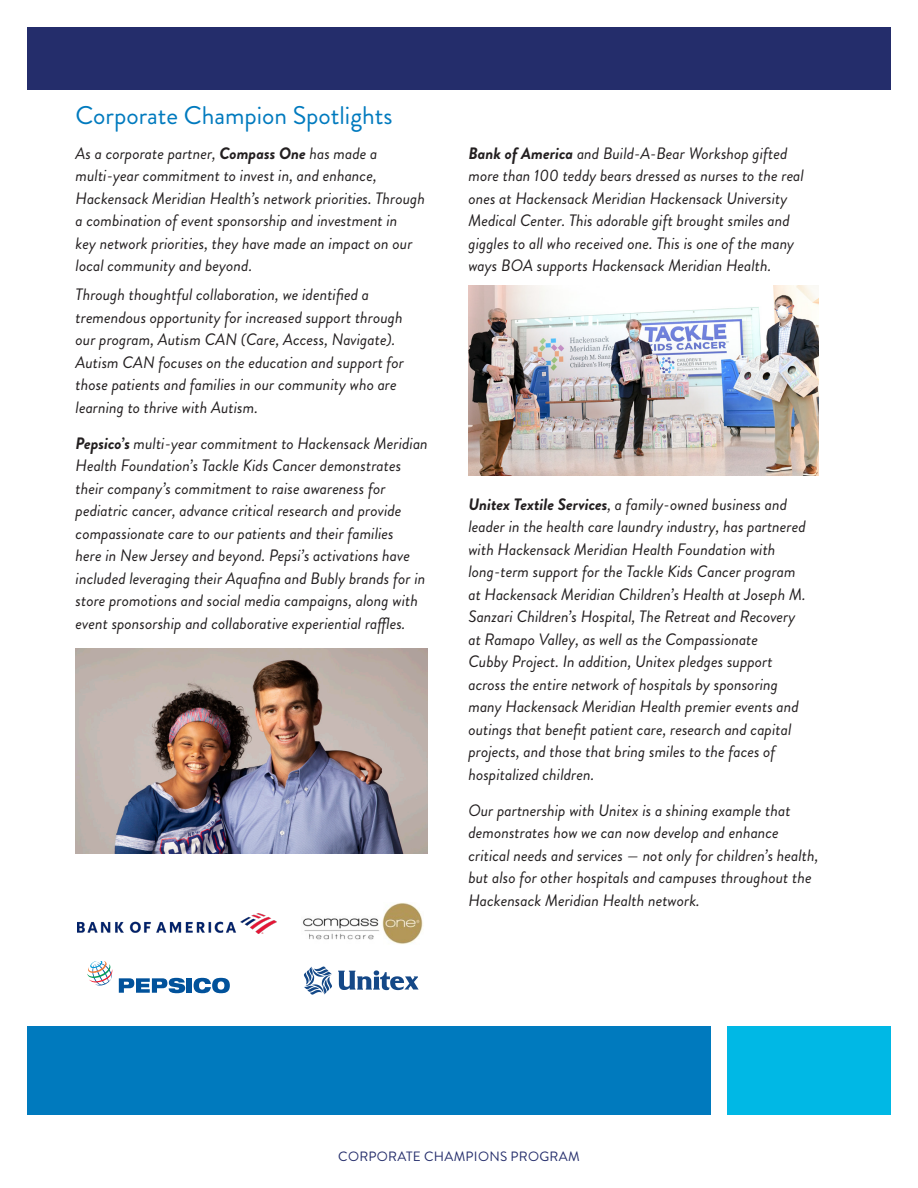
<style>
.page{position:relative;width:918px;height:1188px;background:#fff}
.page>*{position:absolute;margin:0;border:0;box-sizing:border-box;transform-origin:0 0}
.t1{font:25.5px "Brandon Grotesque";color:#007abe}
.t2{font:italic 16.5px/22.5px "Brandon Grotesque";color:#231f20}
.t3{font:13.5px "Brandon Grotesque";letter-spacing:.02em;color:#242d6b}
.s1{font-weight:700}
</style>
<div class="page">
<div style="left:27px;top:27px;width:864px;height:63px;background:#242d6b"></div>
<div style="left:728px;top:1026px;width:163px;height:89px;background:#00b8e5"></div>
<div style="left:27px;top:1026px;width:684px;height:89px;background:#007abe"></div>
<img style="left:76px;top:648px;width:352px;height:205px">
<img style="left:469px;top:285px;width:350px;height:191px">
<img style="left:302px;top:903px;width:121px;height:41px">
<svg style="left:338px;top:970px;width:81px;height:20px"></svg>
<svg style="left:304px;top:967px;width:28px;height:28px"></svg>
<img style="left:78px;top:914px;width:198px;height:20px">
<svg style="left:119px;top:978px;width:66px;height:15px"></svg>
<div style="left:187px;top:978px;width:5px;height:15px;background:#01529b"></div>
<svg style="left:194px;top:978px;width:36px;height:15px"></svg>
<svg style="left:87px;top:961px;width:25px;height:24px"></svg>
<p class="t1" style="left:76px;top:97px;width:318px">Corporate Champion Spotlights</p>
<p class="t2" style="left:76px;top:142px;width:351px">As a corporate partner, <span class="s1">Compass One</span> has made a multi-year commitment to invest in, and enhance, Hackensack Meridian Health’s network priorities. Through a combination of event sponsorship and investment in<br>key network priorities, they have made an impact on our local community and beyond.</p>
<p class="t2" style="left:76px;top:284px;width:330px">Through thoughtful collaboration, we identified a tremendous opportunity for increased support through our program, Autism CAN (Care, Access, Navigate).<br>Autism CAN focuses on the education and support for those patients and families in our community who are learning to thrive with Autism.</p>
<p class="t2" style="left:76px;top:432px;width:354px"><span class="s1">Pepsico’s</span> multi-year commitment to Hackensack Meridian Health Foundation’s Tackle Kids Cancer demonstrates their company’s commitment to raise awareness for pediatric cancer, advance critical research and provide compassionate care to our patients and their families<br>here in New Jersey and beyond. Pepsi’s activations have included leveraging their Aquafina and Bubly brands for in store promotions and social media campaigns, along with event sponsorship and collaborative experiential raffles.</p>
<p class="t2" style="left:468px;top:142px;width:337px"><span class="s1">Bank of America</span> and Build-A-Bear Workshop gifted more than 100 teddy bears dressed as nurses to the real ones at Hackensack Meridian Hackensack University Medical Center. This adorable gift brought smiles and giggles to all who received one. This is one of the many ways BOA supports Hackensack Meridian Health.</p>
<p class="t2" style="left:468px;top:493px;width:339px"><span class="s1">Unitex Textile Services</span>, a family-owned business and leader in the health care laundry industry, has partnered with Hackensack Meridian Health Foundation with long-term support for the Tackle Kids Cancer program at Hackensack Meridian Children’s Health at Joseph M.<br>Sanzari Children’s Hospital, The Retreat and Recovery at Ramapo Valley, as well as the Compassionate<br>Cubby Project. In addition, Unitex pledges support across the entire network of hospitals by sponsoring many Hackensack Meridian Health premier events and outings that benefit patient care, research and capital projects, and those that bring smiles to the faces of hospitalized children.</p>
<p class="t2" style="left:468px;top:799px;width:352px">Our partnership with Unitex is a shining example that demonstrates how we can now develop and enhance critical needs and services — not only for children’s health, but also for other hospitals and campuses throughout the Hackensack Meridian Health network.</p>
<p class="t3" style="left:338px;top:1147px;width:243px">CORPORATE CHAMPIONS PROGRAM</p>
</div>
